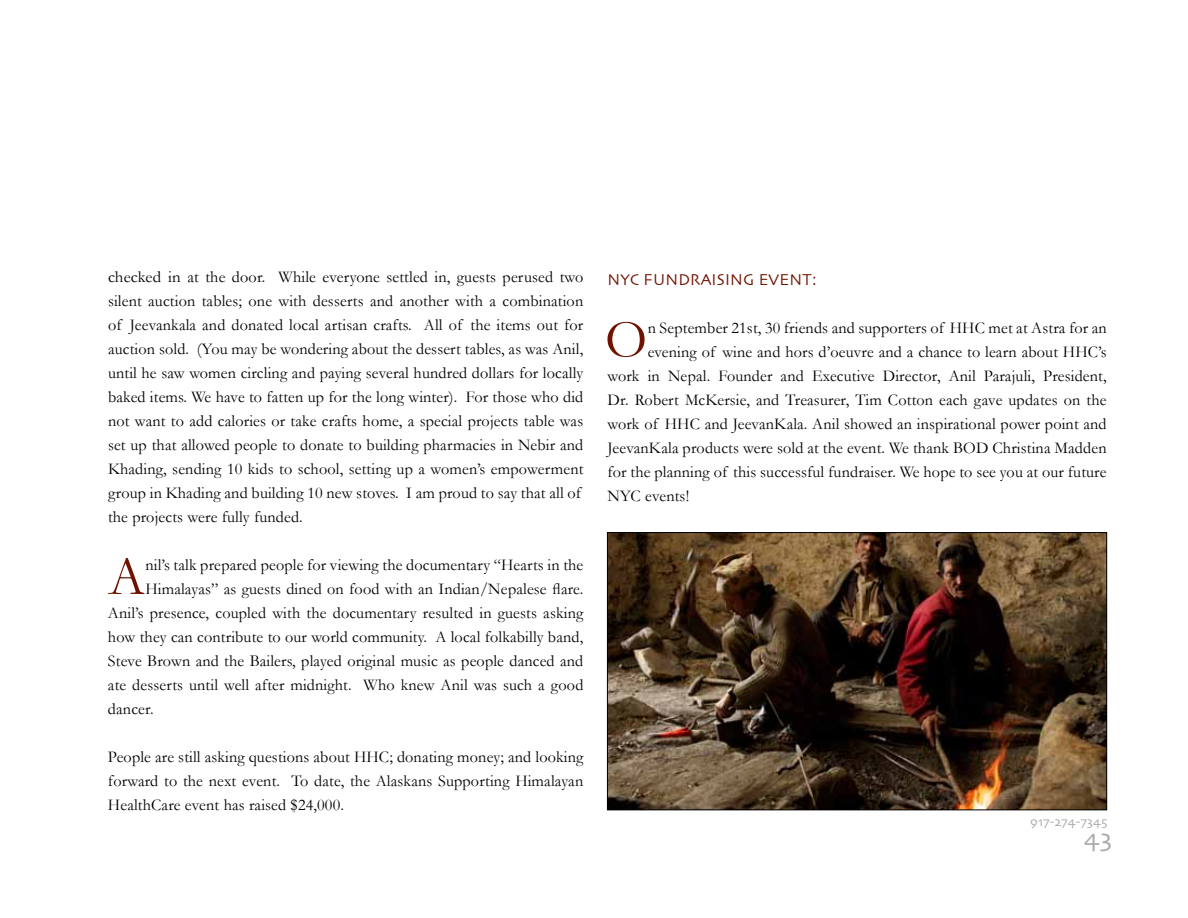
<style>
.page{position:relative;width:1188px;height:918px;background:#fff}
.page>*{position:absolute;margin:0;border:0;box-sizing:border-box;transform-origin:0 0}
.t1{font:55.05px "Garamond";color:#6f1200}
.t2{font:27px "Skia";color:#a7a9ac}
.t3{font:16.5px/24px "Garamond";letter-spacing:.01em;color:#000}
.t4{font:16.5px "Skia";letter-spacing:.01em;color:#6f1200}
.t5{font:13.5px "Skia";color:#a7a9ac}
</style>
<div class="page">
<img style="left:609px;top:534px;width:496px;height:274px">
<div style="left:607px;top:532px;width:500px;height:278px;border:1px solid #000"></div>
<p class="t3" style="left:108px;top:265px;width:477px">checked in at the door. While everyone settled in, guests perused two silent auction tables; one with desserts and another with a combination of Jeevankala and donated local artisan crafts. All of the items out for auction sold. (You may be wondering about the dessert tables, as was Anil, until he saw women circling and paying several hundred dollars for locally baked items. We have to fatten up for the long winter). For those who did not want to add calories or take crafts home, a special projects table was set up that allowed people to donate to building pharmacies in Nebir and Khading, sending 10 kids to school, setting up a women’s empowerment group in Khading and building 10 new stoves. I am proud to say that all of the projects were fully funded.</p>
<h1 class="t1" style="left:108px;top:544px;width:38px">A</h1>
<p class="t3" style="left:145px;top:553px;width:439px">nil’s talk prepared people for viewing the documentary “Hearts in the</p>
<p class="t3" style="left:145px;top:577px;width:439px">Himalayas” as guests dined on food with an Indian/Nepalese flare.</p>
<p class="t3" style="left:108px;top:601px;width:477px">Anil’s presence, coupled with the documentary resulted in guests asking</p>
<p class="t3" style="left:108px;top:625px;width:477px">how they can contribute to our world community. A local folkabilly band,</p>
<p class="t3" style="left:108px;top:649px;width:477px">Steve Brown and the Bailers, played original music as people danced and</p>
<p class="t3" style="left:108px;top:673px;width:477px">ate desserts until well after midnight. Who knew Anil was such a good</p>
<p class="t3" style="left:108px;top:697px;width:47px">dancer.</p>
<p class="t3" style="left:108px;top:745px;width:477px;text-align:justify">People are still asking questions about HHC; donating money; and looking forward to the next event. To date, the Alaskans Supporting Himalayan HealthCare event has raised $24,000.</p>
<p class="t4" style="left:608px;top:269px;width:211px">NYC FUNDRAISING EVENT:</p>
<h1 class="t1" style="left:605px;top:306px;width:44px">O</h1>
<p class="t3" style="left:648px;top:315px;width:461px">n September 21st, 30 friends and supporters of HHC met at Astra for an</p>
<p class="t3" style="left:648px;top:339px;width:461px">evening of wine and hors d’oeuvre and a chance to learn about HHC’s</p>
<p class="t3" style="left:608px;top:363px;width:501px">work in Nepal. Founder and Executive Director, Anil Parajuli, President,</p>
<p class="t3" style="left:608px;top:387px;width:501px">Dr. Robert McKersie, and Treasurer, Tim Cotton each gave updates on the</p>
<p class="t3" style="left:608px;top:411px;width:501px">work of HHC and JeevanKala. Anil showed an inspirational power point and</p>
<p class="t3" style="left:608px;top:435px;width:501px">JeevanKala products were sold at the event. We thank BOD Christina Madden</p>
<p class="t3" style="left:608px;top:459px;width:501px">for the planning of this successful fundraiser. We hope to see you at our future</p>
<p class="t3" style="left:608px;top:483px;width:83px">NYC events!</p>
<p class="t5" style="left:1030px;top:814px;width:79px">917-274-7345</p>
<h2 class="t2" style="left:1084px;top:822px;width:30px">43</h2>
</div>
